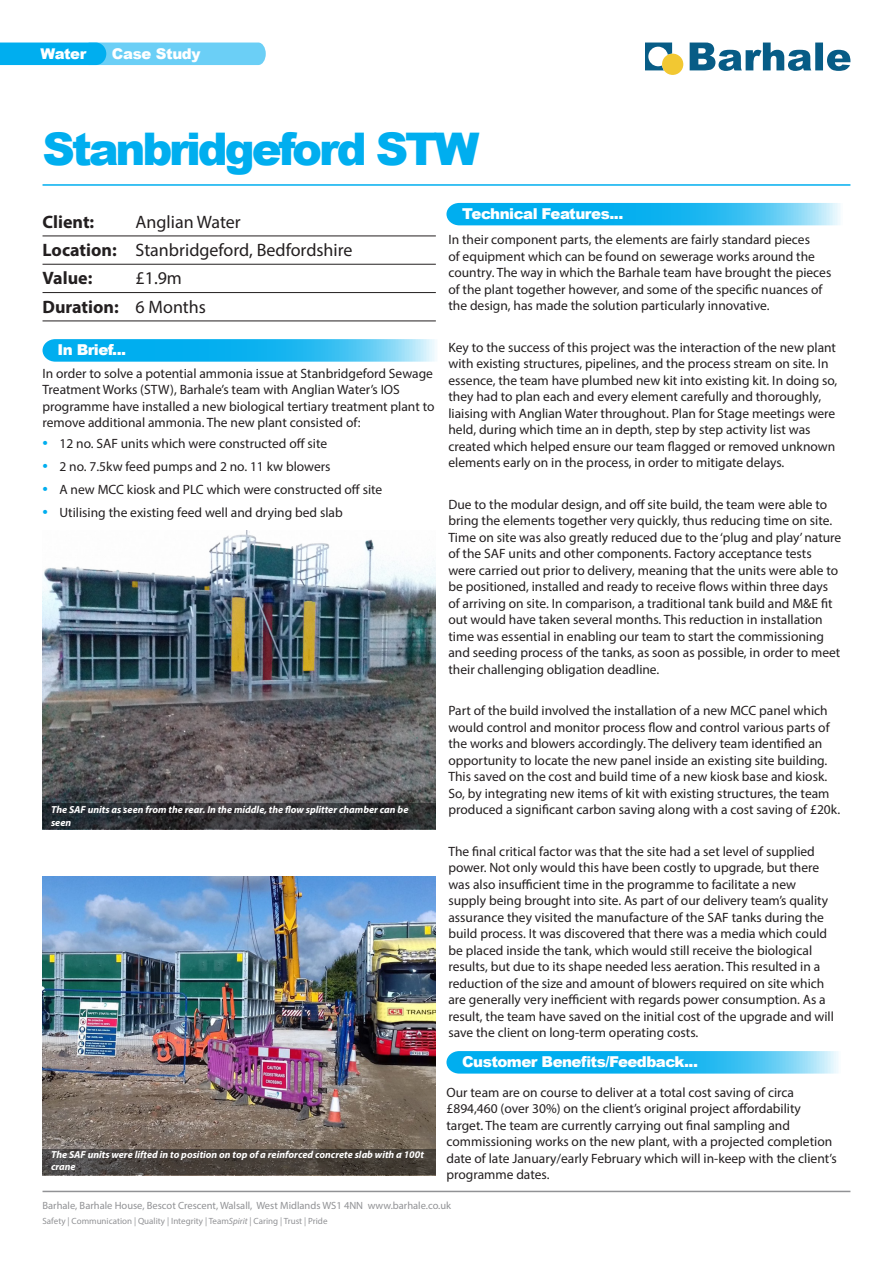
<style>
.page{position:relative;width:893px;height:1263px;background:#fff}
.page>*{position:absolute;margin:0;border:0;box-sizing:border-box;transform-origin:0 0}
.t1{font:900 45px "Arial";letter-spacing:-.07em;color:#00aeef}
.Project_description{font:18px "Myriad Pro";color:#231f20}
.Project_description-2{font:700 18px "Myriad Pro";color:#231f20}
.t2{font:900 15px "Arial";letter-spacing:-.035em;color:#fff}
.t3{font:900 14.85px "Arial";letter-spacing:-.02em;color:#fff}
.Technical_features{font:13.5px/16.5px "Myriad Pro";color:#231f20}
.t4{font:10.5px "Myriad Pro";color:#919295}
.TD_Image_sub_caption{font:italic 700 10.2px/12.8px "Myriad Pro";color:#fff}
.t5{font:9px "Myriad Pro";color:#919295}
.s1{font-weight:700}
.s2{font-weight:400}
.s3{font-size:19.5px;color:#00aeef}
.s4{font-style:italic}
</style>
<div class="page">
<hr style="left:43px;top:1191px;width:807px;height:1px;background:#919295">
<svg style="left:43px;top:339px;width:392px;height:23px;background:#2ebcf1"></svg>
<hr style="left:43px;top:236px;width:393px;height:1px;background:#231f20">
<hr style="left:43px;top:264px;width:393px;height:1px;background:#231f20">
<hr style="left:43px;top:292px;width:393px;height:1px;background:#231f20">
<hr style="left:43px;top:321px;width:393px;height:1px;background:#231f20">
<svg style="left:446px;top:203px;width:394px;height:22px;background:#2bbbf1"></svg>
<img style="left:43px;top:531px;width:393px;height:273px">
<svg style="left:43px;top:804px;width:393px;height:25px;background:#2d2f33"></svg>
<img style="left:43px;top:877px;width:393px;height:272px">
<svg style="left:43px;top:1149px;width:393px;height:26px;background:#48423d"></svg>
<hr style="left:43px;top:184px;width:807px;height:2px;background:#00aeef">
<svg style="left:0;top:43px;width:266px;height:22px;background:#42c2f3"></svg>
<svg style="left:690px;top:43px;width:160px;height:28px"></svg>
<svg style="left:645px;top:43px;width:27px;height:27px"></svg>
<div style="left:662px;top:54px;width:21px;height:21px;background:#f2c832;border-radius:50%"></div>
<svg style="left:446px;top:1051px;width:392px;height:22px;background:#2bbbf1"></svg>
<p class="t3" style="left:40px;top:42px;width:48px">Water</p>
<p class="t3" style="left:112px;top:42px;width:90px">Case Study</p>
<p class="t1" style="left:43px;top:116px;width:438px">Stanbridgeford STW</p>
<p class="Project_description-2" style="left:43px;top:210px;width:53px">Client:</p>
<p class="Project_description" style="left:136px;top:210px;width:107px">Anglian Water</p>
<p class="Project_description" style="left:43px;top:239px;width:312px"><span class="s1">Location:</span> Stanbridgeford, Bedfordshire</p>
<p class="Project_description-2" style="left:43px;top:266px;width:51px">Value:</p>
<p class="Project_description" style="left:136px;top:267px;width:48px">£1.9m</p>
<p class="Project_description-2" style="left:43px;top:295px;width:165px">Duration: <span class="s2">6 Months</span></p>
<p class="t2" style="left:57px;top:338px;width:70px">In Brief...</p>
<p class="Technical_features" style="left:43px;top:365px;width:393px">In order to solve a potential ammonia issue at Stanbridgeford Sewage Treatment Works (STW), Barhale’s team with Anglian Water’s IOS programme have installed a new biological tertiary treatment plant to remove additional ammonia. The new plant consisted of:</p>
<p class="Technical_features" style="left:43px;top:435px;width:286px"><span class="s3">•</span> 12 no. SAF units which were constructed off site</p>
<p class="Technical_features" style="left:43px;top:458px;width:290px"><span class="s3">•</span> 2 no. 7.5kw feed pumps and 2 no. 11 kw blowers</p>
<p class="Technical_features" style="left:43px;top:481px;width:341px"><span class="s3">•</span> A new MCC kiosk and PLC which were constructed off site</p>
<p class="Technical_features" style="left:43px;top:504px;width:302px"><span class="s3">•</span> Utilising the existing feed well and drying bed slab</p>
<p class="TD_Image_sub_caption" style="left:51px;top:803px;width:359px">The SAF units as seen from the rear. In the middle, the flow splitter chamber can be seen</p>
<p class="TD_Image_sub_caption" style="left:51px;top:1147px;width:374px">The SAF units were lifted in to position on top of a reinforced concrete slab with a 100t crane</p>
<p class="t2" style="left:462px;top:203px;width:163px">Technical Features...</p>
<p class="Technical_features" style="left:448px;top:231px;width:384px">In their component parts, the elements are fairly standard pieces<br>of equipment which can be found on sewerage works around the country. The way in which the Barhale team have brought the pieces of the plant together however, and some of the specific nuances of the design, has made the solution particularly innovative.</p>
<p class="Technical_features" style="left:448px;top:339px;width:390px">Key to the success of this project was the interaction of the new plant with existing structures, pipelines, and the process stream on site. In essence, the team have plumbed new kit into existing kit. In doing so, they had to plan each and every element carefully and thoroughly, liaising with Anglian Water throughout. Plan for Stage meetings were held, during which time an in depth, step by step activity list was created which helped ensure our team flagged or removed unknown elements early on in the process, in order to mitigate delays.</p>
<p class="Technical_features" style="left:448px;top:496px;width:394px">Due to the modular design, and off site build, the team were able to bring the elements together very quickly, thus reducing time on site.<br>Time on site was also greatly reduced due to the ‘plug and play’ nature of the SAF units and other components. Factory acceptance tests were carried out prior to delivery, meaning that the units were able to be positioned, installed and ready to receive flows within three days of arriving on site. In comparison, a traditional tank build and M&amp;E fit out would have taken several months. This reduction in installation time was essential in enabling our team to start the commissioning and seeding process of the tanks, as soon as possible, in order to meet their challenging obligation deadline.</p>
<p class="Technical_features" style="left:448px;top:702px;width:393px">Part of the build involved the installation of a new MCC panel which would control and monitor process flow and control various parts of the works and blowers accordingly. The delivery team identified an opportunity to locate the new panel inside an existing site building.<br>This saved on the cost and build time of a new kiosk base and kiosk.<br>So, by integrating new items of kit with existing structures, the team produced a significant carbon saving along with a cost saving of £20k.</p>
<p class="Technical_features" style="left:448px;top:843px;width:387px">The final critical factor was that the site had a set level of supplied power. Not only would this have been costly to upgrade, but there was also insufficient time in the programme to facilitate a new supply being brought into site. As part of our delivery team’s quality assurance they visited the manufacture of the SAF tanks during the build process. It was discovered that there was a media which could be placed inside the tank, which would still receive the biological results, but due to its shape needed less aeration. This resulted in a reduction of the size and amount of blowers required on site which are generally very inefficient with regards power consumption. As a result, the team have saved on the initial cost of the upgrade and will save the client on long-term operating costs.</p>
<p class="t2" style="left:462px;top:1051px;width:237px">Customer Benefits/Feedback...</p>
<p class="Technical_features" style="left:446px;top:1084px;width:392px">Our team are on course to deliver at a total cost saving of circa £894,460 (over 30%) on the client’s original project affordability target. The team are currently carrying out final sampling and commissioning works on the new plant, with a projected completion date of late January/early February which will in-keep with the client’s programme dates.</p>
<p class="t4" style="left:43px;top:1198px;width:410px">Barhale, Barhale House, Bescot Crescent, Walsall, West Midlands WS1 4NN www.barhale.co.uk</p>
<p class="t5" style="left:43px;top:1215px;width:287px">Safety | Communication | Quality | Integrity | Team<span class="s4">Spirit</span> | Caring | Trust | Pride</p>
</div>
